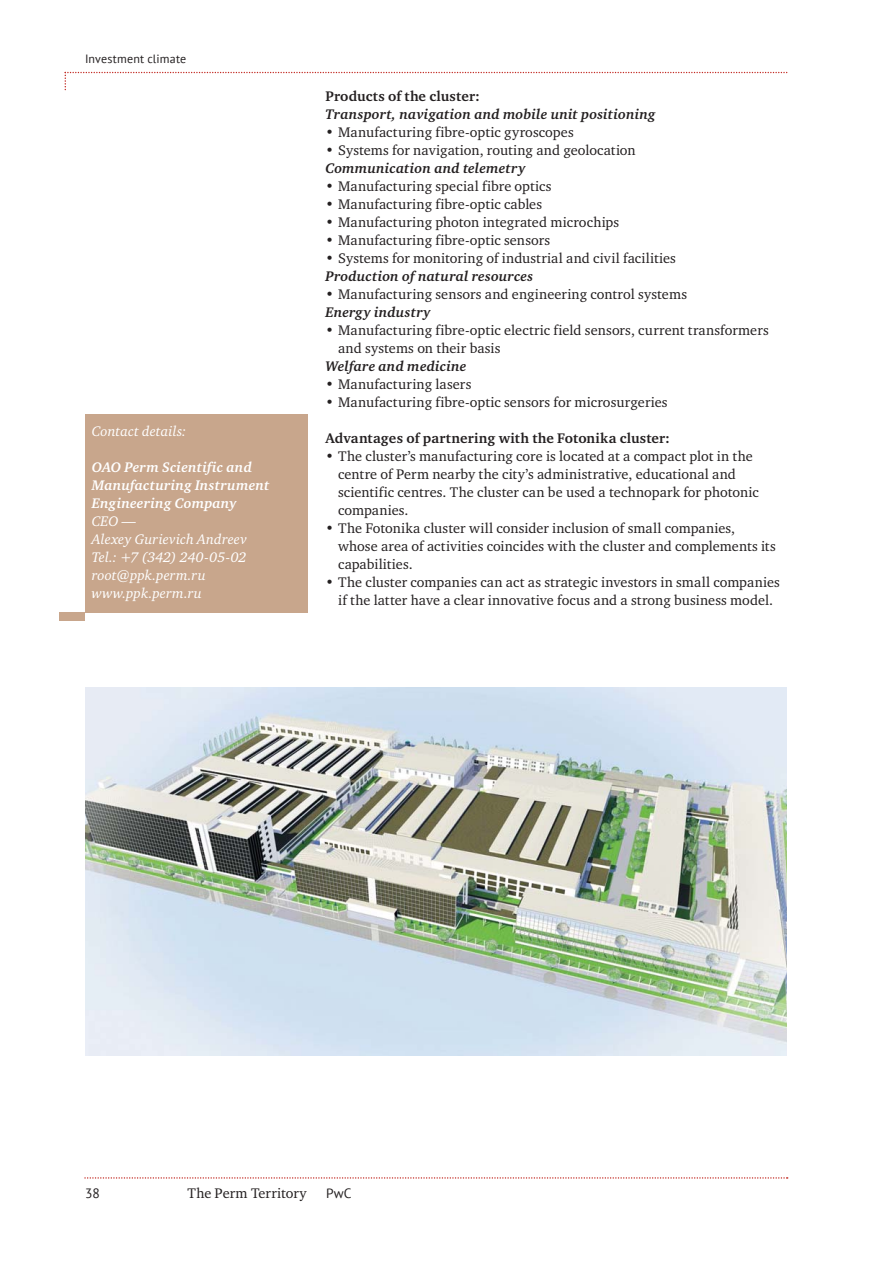
<style>
.page{position:relative;width:893px;height:1263px;background:#fff}
.page>*{position:absolute;margin:0;border:0;box-sizing:border-box;transform-origin:0 0}
.t1{font:14.25px/18px "Charter C";letter-spacing:.01em;color:#231f20}
.t2{font:italic 700 14.25px "Charter C";letter-spacing:.01em;color:#231f20}
.t3{font:italic 14.25px/18px "Charter C";letter-spacing:.005em;color:#fff}
.t4{font:700 14.25px "Charter C";letter-spacing:.015em;color:#231f20}
.t5{font:italic 700 14.25px/18px "Charter C";letter-spacing:.015em;color:#fff}
.t6{font:13.5px "PT Sans";color:#231f20}
.t7{font:12px "PT Sans";letter-spacing:.015em;color:#231f20}
</style>
<div class="page">
<svg style="left:85px;top:1177px;width:703px;height:2px"></svg>
<svg style="left:65px;top:72px;width:723px;height:18px"></svg>
<img style="left:85px;top:687px;width:702px;height:369px">
<div style="left:85px;top:414px;width:223px;height:198px;background:#c8a68c"></div>
<div style="left:60px;top:612px;width:25px;height:9px;background:#c8a68c"></div>
<p class="t7" style="left:85px;top:52px;width:103px">Investment climate</p>
<p class="t3" style="left:92px;top:423px;width:96px">Contact details:</p>
<p class="t5" style="left:92px;top:459px;width:179px">OAO Perm Scientific and<br>Manufacturing Instrument<br>Engineering Company</p>
<p class="t3" style="left:92px;top:513px;width:157px">CEO —<br>Alexey Gurievich Andreev<br>Tel.: +7 (342) 240-05-02 root@ppk.perm.ru www.ppk.perm.ru</p>
<p class="t4" style="left:325px;top:89px;width:156px">Products of the cluster:</p>
<p class="t2" style="left:325px;top:109px;width:332px">Transport, navigation and mobile unit positioning</p>
<p class="t1" style="left:325px;top:125px;width:250px">• Manufacturing fibre-optic gyroscopes</p>
<p class="t1" style="left:325px;top:143px;width:312px">• Systems for navigation, routing and geolocation</p>
<p class="t2" style="left:325px;top:163px;width:202px">Communication and telemetry</p>
<p class="t1" style="left:325px;top:179px;width:228px">• Manufacturing special fibre optics</p>
<p class="t1" style="left:325px;top:197px;width:218px">• Manufacturing fibre-optic cables</p>
<p class="t1" style="left:325px;top:215px;width:295px">• Manufacturing photon integrated microchips</p>
<p class="t1" style="left:325px;top:233px;width:226px">• Manufacturing fibre-optic sensors</p>
<p class="t1" style="left:325px;top:251px;width:352px">• Systems for monitoring of industrial and civil facilities</p>
<p class="t2" style="left:325px;top:271px;width:209px">Production of natural resources</p>
<p class="t1" style="left:325px;top:287px;width:363px">• Manufacturing sensors and engineering control systems</p>
<p class="t2" style="left:325px;top:307px;width:107px">Energy industry</p>
<p class="t1" style="left:338px;top:323px;width:432px;text-indent:-13px">• Manufacturing fibre-optic electric field sensors, current transformers and systems on their basis</p>
<p class="t2" style="left:325px;top:361px;width:142px">Welfare and medicine</p>
<p class="t1" style="left:325px;top:377px;width:148px">• Manufacturing lasers</p>
<p class="t1" style="left:325px;top:395px;width:344px">• Manufacturing fibre-optic sensors for microsurgeries</p>
<p class="t4" style="left:325px;top:431px;width:346px">Advantages of partnering with the Fotonika cluster:</p>
<p class="t1" style="left:338px;top:449px;width:422px;text-indent:-13px">• The cluster’s manufacturing core is located at a compact plot in the centre of Perm nearby the city’s administrative, educational and scientific centres. The cluster can be used a technopark for photoniс companies.</p>
<p class="t1" style="left:338px;top:521px;width:439px;text-indent:-13px">• The Fotonika cluster will consider inclusion of small companies, whose area of activities coincides with the cluster and complements its capabilities.</p>
<p class="t1" style="left:325px;top:575px;width:456px;text-align:center">• The cluster companies can act as strategic investors in small companies if the latter have a clear innovative focus and a strong business model.</p>
<p class="t6" style="left:85px;top:1185px;width:16px">38</p>
<p class="t1" style="left:187px;top:1186px;width:121px">The Perm Territory</p>
<p class="t6" style="left:326px;top:1185px;width:27px">PwC</p>
</div>
